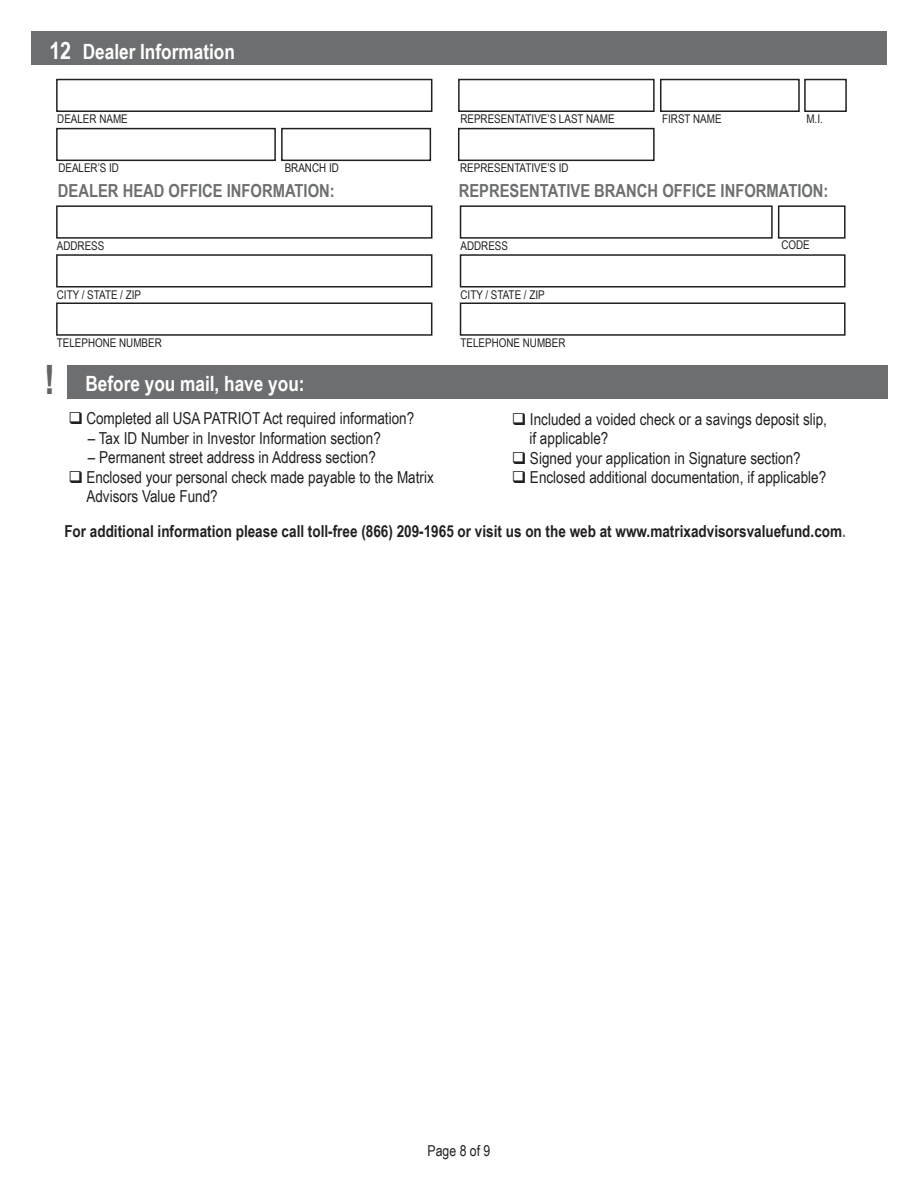
<style>
.page{position:relative;width:918px;height:1188px;background:#fff}
.page>*{position:absolute;margin:0;border:0;box-sizing:border-box;transform-origin:0 0}
.t1{font:700 40.5px "Arial Narrow";color:#626366}
.t2{font:700 21px "Arial Narrow";color:#fff}
.t3{font:700 18px "Arial Narrow";color:#6c6e70}
.t4{font:16.5px/19.5px "Arial Narrow";color:#221f1f}
.t5{font:700 16.5px "Arial Narrow";color:#221f1f}
.t6{font:15px "Arial Narrow";color:#221f1f}
.t7{font:12px "Arial Narrow";color:#221f1f}
.s1{font-size:24px}
.s2{color:#6c6e70}
</style>
<div class="page">
<div style="left:56px;top:79px;width:376px;height:33px;border:2px solid #221f1f"></div>
<div style="left:56px;top:128px;width:220px;height:33px;border:2px solid #221f1f"></div>
<div style="left:281px;top:128px;width:150px;height:33px;border:2px solid #221f1f"></div>
<div style="left:56px;top:205px;width:376px;height:34px;border:2px solid #221f1f"></div>
<div style="left:460px;top:205px;width:313px;height:34px;border:2px solid #221f1f"></div>
<div style="left:778px;top:205px;width:68px;height:34px;border:2px solid #221f1f"></div>
<div style="left:56px;top:254px;width:376px;height:33px;border:2px solid #221f1f"></div>
<div style="left:460px;top:254px;width:386px;height:33px;border:2px solid #221f1f"></div>
<div style="left:56px;top:302px;width:376px;height:34px;border:2px solid #221f1f"></div>
<div style="left:460px;top:302px;width:386px;height:34px;border:2px solid #221f1f"></div>
<div style="left:458px;top:128px;width:197px;height:33px;border:2px solid #221f1f"></div>
<div style="left:804px;top:79px;width:43px;height:33px;border:2px solid #221f1f"></div>
<div style="left:458px;top:79px;width:197px;height:33px;border:2px solid #221f1f"></div>
<div style="left:660px;top:79px;width:140px;height:33px;border:2px solid #221f1f"></div>
<div style="left:32px;top:31px;width:855px;height:34px;background:#6c6e70"></div>
<div style="left:68px;top:366px;width:820px;height:33px;background:#6c6e70"></div>
<p class="t2" style="left:49px;top:43px;width:187px"><span class="s1">12</span> Dealer Information</p>
<p class="t7" style="left:57px;top:114px;width:72px">DEALER NAME</p>
<p class="t7" style="left:460px;top:110px;width:156px">REPRESENTATIVE’S LAST NAME</p>
<p class="t7" style="left:662px;top:110px;width:61px">FIRST NAME</p>
<p class="t7" style="left:58px;top:159px;width:62px">DEALER’S ID</p>
<p class="t7" style="left:285px;top:159px;width:56px">BRANCH ID</p>
<p class="t7" style="left:460px;top:159px;width:110px">REPRESENTATIVE’S ID</p>
<p class="t7" style="left:806px;top:110px;width:18px">M.I.</p>
<p class="t3" style="left:58px;top:184px;width:278px">DEALER HEAD OFFICE INFORMATION:</p>
<p class="t3" style="left:459px;top:184px;width:371px">REPRESENTATIVE BRANCH OFFICE INFORMATION:</p>
<p class="t7" style="left:57px;top:240px;width:49px">ADDRESS</p>
<p class="t7" style="left:461px;top:240px;width:49px">ADDRESS</p>
<p class="t7" style="left:57px;top:286px;width:86px">CITY / STATE / ZIP</p>
<p class="t7" style="left:461px;top:286px;width:86px">CITY / STATE / ZIP</p>
<p class="t7" style="left:57px;top:334px;width:106px">TELEPHONE NUMBER</p>
<p class="t7" style="left:461px;top:334px;width:106px">TELEPHONE NUMBER</p>
<p class="t7" style="left:781px;top:240px;width:30px">CODE</p>
<h1 class="t1" style="left:44px;top:364px;width:13px">!</h1>
<p class="t2" style="left:85px;top:376px;width:221px">Before you mail, have you:</p>
<p class="t4" style="left:68px;top:408px;width:347px">❑ Completed all USA PATRIOT Act required information?</p>
<p class="t4" style="left:88px;top:428px;width:295px">– Tax ID Number in Investor Information section?</p>
<p class="t4" style="left:88px;top:447px;width:290px">– Permanent street address in Address section?</p>
<p class="t4" style="left:86px;top:467px;width:349px;text-indent:-18px">❑ Enclosed your personal check made payable to the Matrix<br>Advisors Value Fund?</p>
<p class="t4" style="left:529px;top:409px;width:299px;text-indent:-17px">❑ Included a voided check or a savings deposit slip, if applicable?</p>
<p class="t4" style="left:512px;top:448px;width:290px">❑ Signed your application in Signature section?</p>
<p class="t4" style="left:512px;top:467px;width:316px">❑ Enclosed additional documentation, if applicable?</p>
<p class="t5" style="left:64px;top:518px;width:783px">For additional information please call toll-free (866) 209-1965 or visit us on the web at www.matrixadvisorsvaluefund.com<span class="s2">.</span></p>
<p class="t6" style="left:428px;top:1140px;width:64px">Page 8 of 9</p>
</div>
